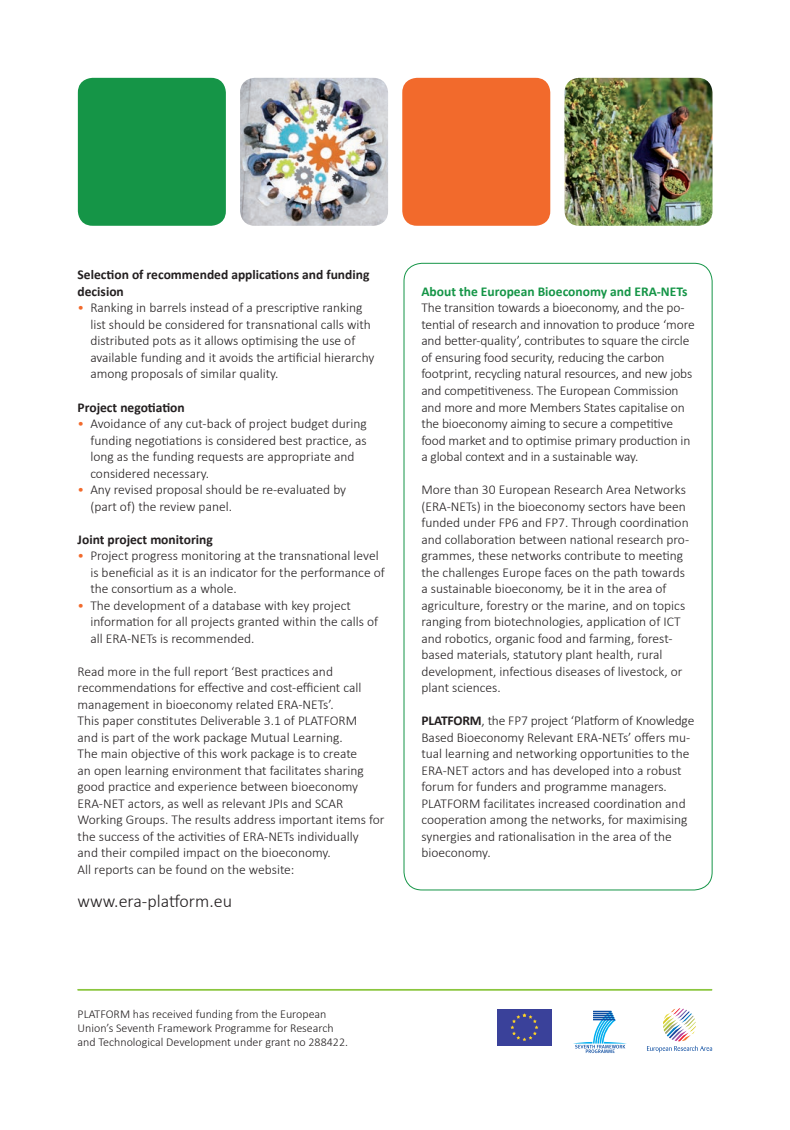
<style>
.page{position:relative;width:790px;height:1130px;background:#fff}
.page>*{position:absolute;margin:0;border:0;box-sizing:border-box;transform-origin:0 0}
.t1{font:300 18px "Calibri";color:#231f20}
.t2{font:300 13.5px/16.5px "Calibri";color:#231f20}
.t3{font:700 13.5px/16.5px "Calibri";color:#231f20}
.t4{font:700 13.5px "Calibri";color:#159547}
.t5{font:300 12px/14.4px "Calibri";color:#231f20}
.s1{color:#f26a2c}
.s2{font-weight:700}
</style>
<div class="page">
<svg style="left:647px;top:1008px;width:64px;height:44px"></svg>
<svg style="left:573px;top:1010px;width:53px;height:42px"></svg>
<hr style="left:78px;top:989px;width:633px;height:1px;background:#8bc63e">
<div style="left:497px;top:1009px;width:54px;height:36px;background:#3a419a"></div>
<svg style="left:510px;top:1013px;width:28px;height:27px"></svg>
<img style="left:240px;top:78px;width:148px;height:148px">
<div style="left:78px;top:78px;width:148px;height:148px;background:#159547;border-radius:15px"></div>
<div style="left:402px;top:78px;width:148px;height:148px;background:#f26a2c;border-radius:15px"></div>
<img style="left:564px;top:78px;width:148px;height:148px">
<div style="left:386px;top:3px;width:17px;height:17px;border:2px solid #fff;border-radius:50%"></div>
<div style="left:3px;top:556px;width:17px;height:17px;border:2px solid #fff;border-radius:50%"></div>
<svg style="left:3px;top:564px;width:17px;height:2px"></svg>
<div style="left:769px;top:556px;width:17px;height:17px;border:2px solid #fff;border-radius:50%"></div>
<svg style="left:769px;top:564px;width:17px;height:2px"></svg>
<p class="t3" style="left:78px;top:267px;width:293px">Selection of recommended applications and funding decision</p>
<p class="t2" style="left:90px;top:299px;width:285px;text-indent:-13px"><span class="s1">•</span> Ranking in barrels instead of a prescriptive ranking list should be considered for transnational calls with distributed pots as it allows optimising the use of available funding and it avoids the artificial hierarchy among proposals of similar quality.</p>
<p class="t3" style="left:78px;top:398px;width:109px">Project negotiation</p>
<p class="t2" style="left:90px;top:415px;width:278px;text-indent:-13px"><span class="s1">•</span> Avoidance of any cut-back of project budget during funding negotiations is considered best practice, as long as the funding requests are appropriate and considered necessary.</p>
<p class="t2" style="left:90px;top:481px;width:257px;text-indent:-13px"><span class="s1">•</span> Any revised proposal should be re-evaluated by (part of) the review panel.</p>
<p class="t3" style="left:78px;top:530px;width:137px">Joint project monitoring</p>
<p class="t2" style="left:90px;top:547px;width:296px;text-indent:-13px"><span class="s1">•</span> Project progress monitoring at the transnational level is beneficial as it is an indicator for the performance of the consortium as a whole.</p>
<p class="t2" style="left:90px;top:596px;width:289px;text-indent:-13px"><span class="s1">•</span> The development of a database with key project information for all projects granted within the calls of all ERA-NETs is recommended.</p>
<p class="t2" style="left:78px;top:662px;width:308px">Read more in the full report ‘Best practices and recommendations for effective and cost-efficient call management in bioeconomy related ERA-NETs’.<br>This paper constitutes Deliverable 3.1 of PLATFORM<br>and is part of the work package Mutual Learning.<br>The main objective of this work package is to create<br>an open learning environment that facilitates sharing good practice and experience between bioeconomy ERA-NET actors, as well as relevant JPIs and SCAR Working Groups. The results address important items for the success of the activities of ERA-NETs individually<br>and their compiled impact on the bioeconomy.<br>All reports can be found on the website:</p>
<h1 class="t1" style="left:78px;top:889px;width:156px">www.era-platform.eu</h1>
<p class="t4" style="left:421px;top:283px;width:267px">About the European Bioeconomy and ERA-NETs</p>
<p class="t2" style="left:421px;top:299px;width:274px">The transition towards a bioeconomy, and the po&shy;tential of research and innovation to produce ‘more and better-quality’, contributes to square the circle of ensuring food security, reducing the carbon footprint, recycling natural resources, and new jobs and competitiveness. The European Commission and more and more Members States capitalise on the bioeconomy aiming to secure a competitive food market and to optimise primary production in a global context and in a sustainable way.</p>
<p class="t2" style="left:421px;top:481px;width:269px">More than 30 European Research Area Networks (ERA-NETs) in the bioeconomy sectors have been funded under FP6 and FP7. Through coordination and collaboration between national research pro&shy;grammes, these networks contribute to meeting the challenges Europe faces on the path towards a sustainable bioeconomy, be it in the area of agriculture, forestry or the marine, and on topics ranging from biotechnologies, application of ICT and robotics, organic food and farming, forest&shy;based materials, statutory plant health, rural development, infectious diseases of livestock, or plant sciences.</p>
<p class="t2" style="left:421px;top:712px;width:274px"><span class="s2">PLATFORM</span>, the FP7 project ‘Platform of Knowledge Based Bioeconomy Relevant ERA-NETs’ offers mu&shy;tual learning and networking opportunities to the ERA-NET actors and has developed into a robust forum for funders and programme managers.<br>PLATFORM facilitates increased coordination and cooperation among the networks, for maximising synergies and rationalisation in the area of the bioeconomy.</p>
<p class="t5" style="left:78px;top:1006px;width:272px">PLATFORM has received funding from the European<br>Union’s Seventh Framework Programme for Research and Technological Development under grant no 288422.</p>
</div>
